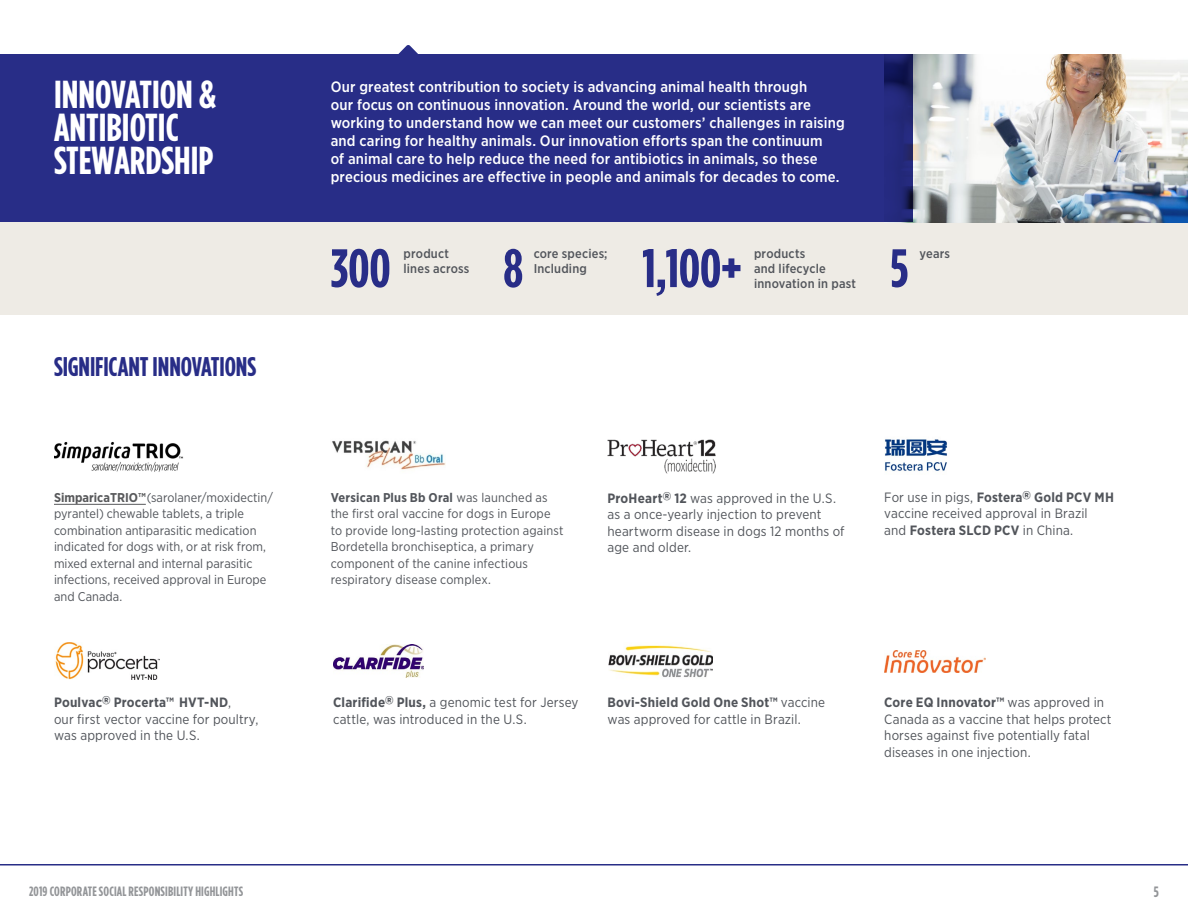
<style>
.page{position:relative;width:1188px;height:918px;background:#fff}
.page>*{position:absolute;margin:0;border:0;box-sizing:border-box;transform-origin:0 0}
.number_large{font:700 54px "Gotham Condensed";letter-spacing:-.005em;color:#282d87}
.Divider_Page_Large_T{font:700 39px/33px "Gotham Condensed";color:#fff}
.t1{font:700 27px "Gotham Condensed";letter-spacing:-.005em;color:#282d87}
.Narrative_Intro_Text{font:500 15px/18px "Gotham Narrow";letter-spacing:.01em;color:#fff}
.t2{font:700 15px "Gotham Condensed";color:#939598}
.Body_P_lv1{font:13.5px/16.5px "Gotham Narrow";letter-spacing:.01em;color:#52555b}
.t3{font:700 13.5px "Gotham Condensed";letter-spacing:.015em;color:#939598}
.t4{font:12.75px/16.5px "Gotham Narrow";letter-spacing:.005em;color:#52555b}
.lv3{font:500 12.75px/15px "Gotham Narrow";letter-spacing:.015em;color:#52555b}
.s1{font-weight:700;color:#58595b}
.s2{font-weight:700}
.s3{font-weight:700;font-size:24px}
</style>
<div class="page">
<img style="left:333px;top:645px;width:90px;height:32px">
<img style="left:884px;top:439px;width:63px;height:32px">
<img style="left:332px;top:440px;width:114px;height:30px">
<hr style="left:54px;top:504px;width:92px;height:1px;background:#58595b">
<img style="left:54px;top:441px;width:130px;height:31px">
<img style="left:608px;top:439px;width:108px;height:34px">
<img style="left:55px;top:642px;width:104px;height:38px">
<img style="left:608px;top:645px;width:104px;height:33px">
<img style="left:884px;top:651px;width:102px;height:21px">
<div style="left:0;top:222px;width:1188px;height:92px;background:#eeebe5"></div>
<img style="left:914px;top:54px;width:274px;height:168px">
<div style="left:0;top:54px;width:914px;height:168px;background:#282d87"></div>
<hr style="left:0;top:864px;width:1188px;height:2px;background:#282d87">
<svg style="left:398px;top:45px;width:20px;height:9px"></svg>
<p class="Divider_Page_Large_T" style="left:54px;top:77px;width:164px">INNOVATION &amp;<br>ANTIBIOTIC<br>STEWARDSHIP</p>
<h1 class="t1" style="left:54px;top:351px;width:204px">SIGNIFICANT INNOVATIONS</h1>
<p class="Narrative_Intro_Text" style="left:331px;top:78px;width:516px">Our greatest contribution to society is advancing animal health through<br>our focus on continuous innovation. Around the world, our scientists are working to understand how we can meet our customers’ challenges in raising and caring for healthy animals. Our innovation efforts span the continuum<br>of animal care to help reduce the need for antibiotics in animals, so these precious medicines are effective in people and animals for decades to come.</p>
<p class="number_large" style="left:331px;top:237px;width:61px">300</p>
<p class="lv3" style="left:404px;top:246px;width:67px">product lines across</p>
<p class="number_large" style="left:503px;top:237px;width:22px">8</p>
<p class="lv3" style="left:534px;top:246px;width:75px">core species;</p>
<p class="lv3" style="left:534px;top:261px;width:55px">Including</p>
<p class="number_large" style="left:642px;top:237px;width:101px">1,100+</p>
<p class="lv3" style="left:754px;top:246px;width:104px">products<br>and lifecycle innovation in past</p>
<p class="number_large" style="left:890px;top:237px;width:19px">5</p>
<p class="lv3" style="left:920px;top:246px;width:32px">years</p>
<h4 class="t4" style="left:54px;top:489px;width:221px"><span class="s1">SimparicaTRIO™</span>(sarolaner/moxidectin/ pyrantel) chewable tablets, a triple combination antiparasitic medication indicated for dogs with, or at risk from, mixed external and internal parasitic infections, received approval in Europe and Canada.</h4>
<p class="Body_P_lv1" style="left:608px;top:489px;width:238px"><span class="s2">ProHeart</span><span class="s3">®</span> <span class="s2">12</span> was approved in the U.S. as a once-yearly injection to prevent heartworm disease in dogs 12 months of age and older.</p>
<h4 class="t4" style="left:331px;top:489px;width:234px"><span class="s2">Versican Plus Bb Oral</span> was launched as the first oral vaccine for dogs in Europe to provide long-lasting protection against Bordetella bronchiseptica, a primary component of the canine infectious respiratory disease complex.</h4>
<p class="Body_P_lv1" style="left:884px;top:488px;width:231px">For use in pigs, <span class="s2">Fostera</span><span class="s3">®</span> <span class="s2">Gold PCV MH </span>vaccine received approval in Brazil<br>and <span class="s2">Fostera SLCD PCV</span> in China.</p>
<p class="Body_P_lv1" style="left:54px;top:694px;width:206px"><span class="s2">Poulvac</span><span class="s3">®</span> <span class="s2">Procerta™ HVT-ND</span>,<br>our first vector vaccine for poultry, was approved in the U.S.</p>
<p class="Body_P_lv1" style="left:608px;top:694px;width:219px"><span class="s2">Bovi-Shield Gold One Shot™</span> vaccine was approved for cattle in Brazil.</p>
<p class="Body_P_lv1" style="left:884px;top:694px;width:229px"><span class="s2">Core EQ Innovator™</span> was approved in Canada as a vaccine that helps protect horses against five potentially fatal diseases in one injection.</p>
<p class="Body_P_lv1" style="left:333px;top:694px;width:247px"><span class="s2">Clarifide</span><span class="s3">®</span> <span class="s2">Plus,</span> a genomic test for Jersey cattle, was introduced in the U.S.</p>
<p class="t3" style="left:29px;top:883px;width:215px">2019 CORPORATE SOCIAL RESPONSIBILITY HIGHLIGHTS</p>
<p class="t2" style="left:1154px;top:883px;width:6px">5</p>
</div>
